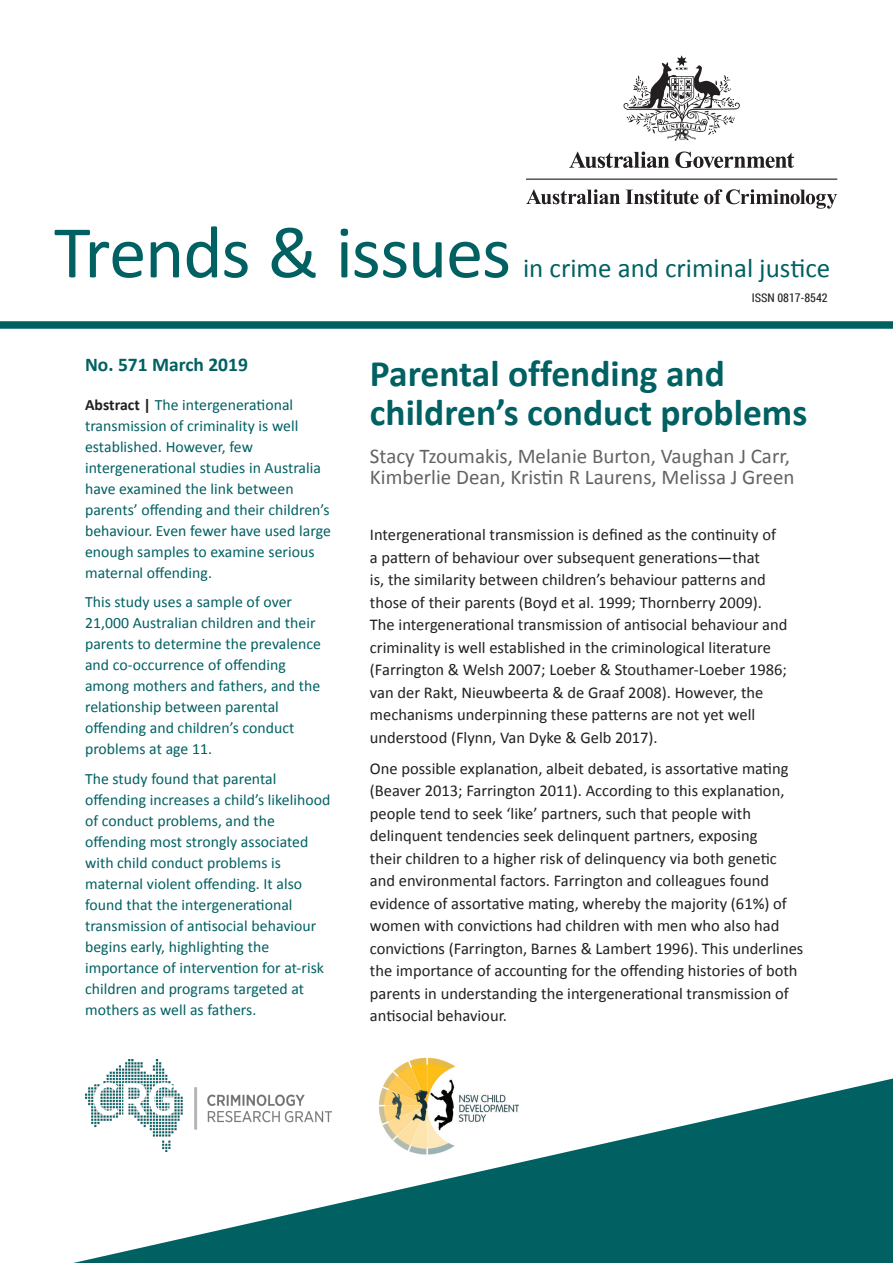
<style>
.page{position:relative;width:893px;height:1263px;background:#fff}
.page>*{position:absolute;margin:0;border:0;box-sizing:border-box;transform-origin:0 0}
.t1{font:75px "Calibri";letter-spacing:-.02em;color:#006062}
.t2{font:700 37.5px/39px "Calibri";color:#006062}
.t3{font:27px "Calibri";color:#006062}
.authors{font:21px/21px "Calibri";color:#636366}
.publication{font:700 19.5px "Calibri";color:#006062}
.body{font:16.5px/22.5px "Calibri";color:#231f20}
.director_summary{font:15.75px/21px "Calibri";letter-spacing:.005em;color:#006062}
.t4{font:12px "Roboto Condensed";color:#231f20}
.s1{font-weight:700;color:#231f20}
</style>
<div class="page">
<div style="left:0;top:321px;width:893px;height:8px;background:#006062"></div>
<svg style="left:73px;top:1078px;width:820px;height:185px;fill:#006062"></svg>
<svg style="left:569px;top:152px;width:100px;height:16px"></svg>
<svg style="left:675px;top:152px;width:119px;height:16px"></svg>
<svg style="left:623px;top:55px;width:117px;height:86px"></svg>
<hr style="left:526px;top:179px;width:311px;height:1px;background:#231f20">
<svg style="left:526px;top:189px;width:172px;height:15px"></svg>
<svg style="left:704px;top:189px;width:133px;height:20px"></svg>
<img style="left:376px;top:1057px;width:143px;height:100px">
<img style="left:85px;top:1060px;width:247px;height:91px">
<h1 class="t1" style="left:54px;top:206px;width:459px">Trends &amp; issues</h1>
<h3 class="t3" style="left:523px;top:251px;width:309px">in crime and criminal justice</h3>
<p class="t4" style="left:752px;top:289px;width:78px">ISSN 0817-8542</p>
<p class="publication" style="left:85px;top:353px;width:164px">No. 571 March 2019</p>
<p class="director_summary" style="left:85px;top:393px;width:247px"><span class="s1">Abstract |</span> The intergenerational transmission of criminality is well established. However, few intergenerational studies in Australia have examined the link between parents’ offending and their children’s behaviour. Even fewer have used large enough samples to examine serious maternal offending.</p>
<p class="director_summary" style="left:85px;top:591px;width:237px">This study uses a sample of over<br>21,000 Australian children and their parents to determine the prevalence and co-occurrence of offending among mothers and fathers, and the relationship between parental offending and children’s conduct problems at age 11.</p>
<p class="director_summary" style="left:85px;top:767px;width:247px">The study found that parental offending increases a child’s likelihood of conduct problems, and the offending most strongly associated with child conduct problems is maternal violent offending. It also found that the intergenerational transmission of antisocial behaviour begins early, highlighting the importance of intervention for at-risk children and programs targeted at mothers as well as fathers.</p>
<p class="t2" style="left:370px;top:352px;width:439px">Parental offending and children’s conduct problems</p>
<p class="authors" style="left:370px;top:444px;width:426px">Stacy Tzoumakis, Melanie Burton, Vaughan J Carr,<br>Kimberlie Dean, Kristin R Laurens, Melissa J Green</p>
<p class="body" style="left:370px;top:523px;width:419px">Intergenerational transmission is defined as the continuity of a pattern of behaviour over subsequent generations—that<br>is, the similarity between children’s behaviour patterns and those of their parents (Boyd et al. 1999; Thornberry 2009).<br>The intergenerational transmission of antisocial behaviour and criminality is well established in the criminological literature (Farrington &amp; Welsh 2007; Loeber &amp; Stouthamer-Loeber 1986; van der Rakt, Nieuwbeerta &amp; de Graaf 2008). However, the mechanisms underpinning these patterns are not yet well understood (Flynn, Van Dyke &amp; Gelb 2017).</p>
<p class="body" style="left:370px;top:756px;width:435px">One possible explanation, albeit debated, is assortative mating (Beaver 2013; Farrington 2011). According to this explanation, people tend to seek ‘like’ partners, such that people with delinquent tendencies seek delinquent partners, exposing<br>their children to a higher risk of delinquency via both genetic and environmental factors. Farrington and colleagues found evidence of assortative mating, whereby the majority (61%) of women with convictions had children with men who also had convictions (Farrington, Barnes &amp; Lambert 1996). This underlines the importance of accounting for the offending histories of both parents in understanding the intergenerational transmission of antisocial behaviour.</p>
</div>
